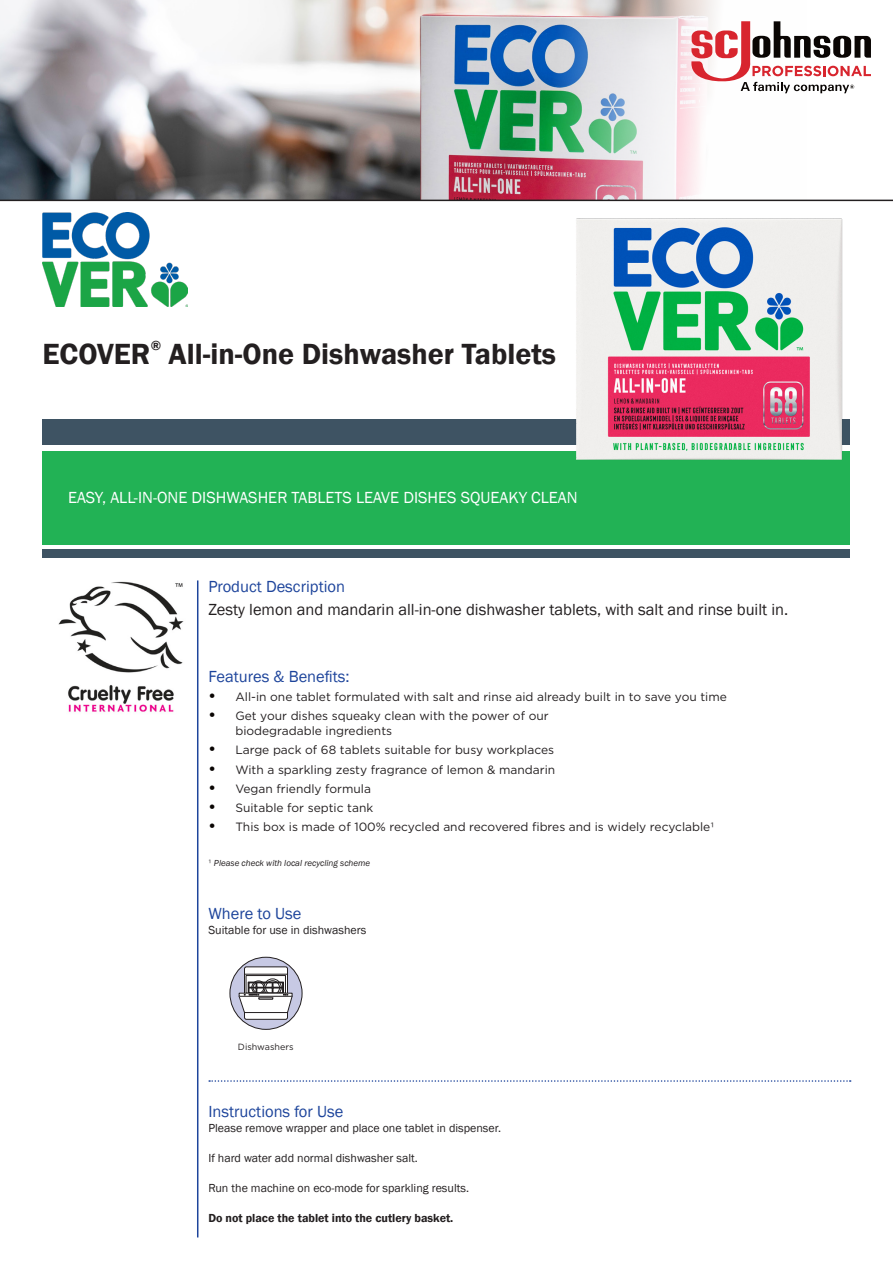
<style>
.page{position:relative;width:893px;height:1263px;background:#fff}
.page>*{position:absolute;margin:0;border:0;box-sizing:border-box;transform-origin:0 0}
.t1{font:600 30px "Franklin Gothic";color:#231f20}
.t2{font:16.5px "Franklin Gothic";color:#231f20}
.list{font:16.5px "Franklin Gothic";color:#1d449b}
._08_Copy_Prokyon_8_7{font:16.5px "Franklin Gothic";color:#fff}
.t3{font:600 13.5px "Franklin Gothic";color:#231f20}
.t4{font:12px/15px "Gotham";color:#231f20}
.t5{font:12px "Franklin Gothic";color:#231f20}
.t6{font:600 12px "Franklin Gothic";color:#231f20}
.list-2{font:italic 9px "Franklin Gothic";color:#231f20}
.t7{font:9px "Gotham";color:#231f20}
.s1{font-weight:700;font-size:15px;color:#0a0604}
.s2{font-family:"Gotham";font-style:normal}
</style>
<div class="page">
<img style="left:0;top:0;width:787px;height:200px">
<svg style="left:691px;top:21px;width:180px;height:72px"></svg>
<hr style="left:0;top:200px;width:893px;height:1px;background:#231f20">
<div style="left:43px;top:549px;width:807px;height:9px;background:#3e5363"></div>
<div style="left:43px;top:419px;width:807px;height:25px;background:#3e5363"></div>
<div style="left:43px;top:451px;width:807px;height:93px;background:#22b255"></div>
<img style="left:568px;top:190px;width:282px;height:270px">
<img style="left:43px;top:212px;width:145px;height:94px">
<hr style="left:197px;top:580px;width:1px;height:657px;background:#1d449b">
<svg style="left:209px;top:1080px;width:642px;height:2px"></svg>
<img style="left:58px;top:581px;width:126px;height:131px">
<svg style="left:230px;top:957px;width:72px;height:72px"></svg>
<div style="left:230px;top:957px;width:72px;height:73px;border:1px solid #231f20;border-radius:50%"></div>
<div style="left:244px;top:967px;width:43px;height:52px;background:#fff;border-radius:2px"></div>
<div style="left:244px;top:967px;width:44px;height:52px;border:1px solid #231f20;border-radius:2px"></div>
<hr style="left:244px;top:974px;width:43px;height:1px;background:#231f20">
<svg style="left:248px;top:978px;width:36px;height:4px"></svg>
<div style="left:246px;top:975px;width:40px;height:18px;border:1px solid #231f20"></div>
<div style="left:252px;top:981px;width:13px;height:13px;border:1px solid #231f20;border-radius:50%"></div>
<div style="left:264px;top:979px;width:17px;height:17px;border:1px solid #231f20;border-radius:50%"></div>
<div style="left:265px;top:980px;width:15px;height:15px;border:1px solid #231f20;border-radius:50%"></div>
<svg style="left:239px;top:982px;width:54px;height:31px"></svg>
<p class="t1" style="left:43px;top:335px;width:110px">ECOVER</p>
<p class="t3" style="left:151px;top:337px;width:12px">®</p>
<p class="t1" style="left:169px;top:335px;width:389px">All-in-One Dishwasher Tablets</p>
<p class="_08_Copy_Prokyon_8_7" style="left:68px;top:487px;width:511px">EASY, ALL-IN-ONE DISHWASHER TABLETS LEAVE DISHES SQUEAKY CLEAN</p>
<p class="list" style="left:208px;top:576px;width:138px">Product Description</p>
<p class="t2" style="left:208px;top:599px;width:581px">Zesty lemon and mandarin all-in-one dishwasher tablets, with salt and rinse built in.</p>
<p class="list" style="left:208px;top:666px;width:143px">Features &amp; Benefits:</p>
<p class="t4" style="left:208px;top:689px;width:520px"><span class="s1">•</span> All-in one tablet formulated with salt and rinse aid already built in to save you time</p>
<p class="t4" style="left:235px;top:708px;width:315px;text-indent:-27px"><span class="s1">•</span> Get your dishes squeaky clean with the power of our biodegradable ingredients</p>
<p class="t4" style="left:208px;top:742px;width:347px"><span class="s1">•</span> Large pack of 68 tablets suitable for busy workplaces</p>
<p class="t4" style="left:208px;top:762px;width:348px"><span class="s1">•</span> With a sparkling zesty fragrance of lemon &amp; mandarin</p>
<p class="t4" style="left:208px;top:781px;width:164px"><span class="s1">•</span> Vegan friendly formula</p>
<p class="t4" style="left:208px;top:800px;width:166px"><span class="s1">•</span> Suitable for septic tank</p>
<p class="t4" style="left:208px;top:819px;width:507px"><span class="s1">•</span> This box is made of 100% recycled and recovered fibres and is widely recyclable1</p>
<p class="list-2" style="left:208px;top:857px;width:163px"><span class="s2">1</span> Please check with local recycling scheme</p>
<p class="list" style="left:208px;top:903px;width:94px">Where to Use</p>
<p class="t5" style="left:208px;top:922px;width:159px">Suitable for use in dishwashers</p>
<p class="t7" style="left:238px;top:1041px;width:57px">Dishwashers</p>
<p class="list" style="left:208px;top:1101px;width:136px">Instructions for Use</p>
<p class="t5" style="left:208px;top:1121px;width:294px">Please remove wrapper and place one tablet in dispenser.</p>
<p class="t5" style="left:208px;top:1151px;width:211px">If hard water add normal dishwasher salt.</p>
<p class="t5" style="left:208px;top:1181px;width:262px">Run the machine on eco-mode for sparkling results.</p>
<p class="t6" style="left:208px;top:1211px;width:247px">Do not place the tablet into the cutlery basket.</p>
</div>
